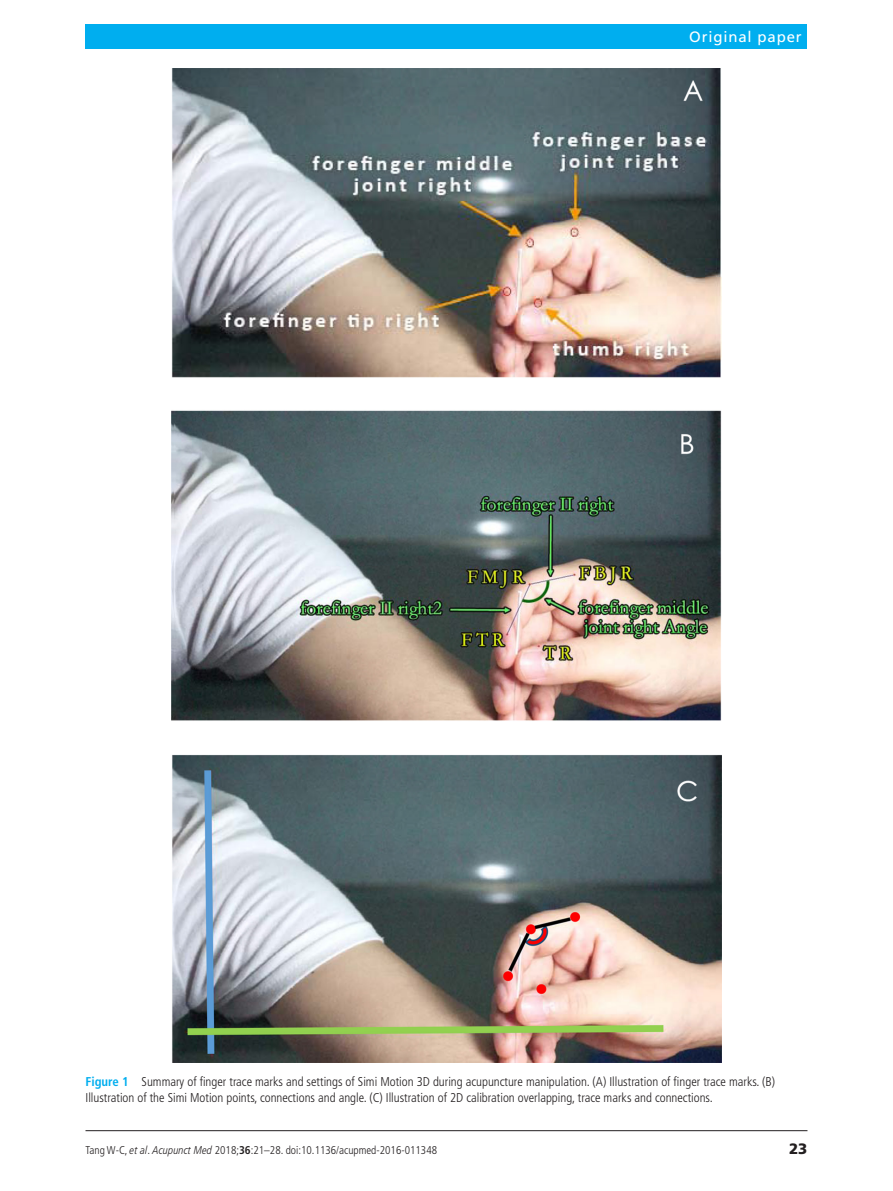
<style>
.page{position:relative;width:893px;height:1191px;background:#fff}
.page>*{position:absolute;margin:0;border:0;box-sizing:border-box;transform-origin:0 0}
.t1{font:15px "Frutiger LT Std";letter-spacing:.055em;color:#fff}
.t2{font:900 15px "Frutiger LT Std";color:#231f20}
.t3{font:300 condensed 12.75px/15.8px "Frutiger LT Pro";color:#231f20}
.t4{font:300 condensed 11.25px "Frutiger LT Pro";color:#231f20}
.s1{font-weight:700;color:#00aeef}
.s2{font-style:italic}
.s3{font-weight:700}
</style>
<div class="page">
<hr style="left:86px;top:1130px;width:721px;height:1px;background:#231f20">
<div style="left:86px;top:24px;width:721px;height:24px;background:#00aeef"></div>
<img style="left:172px;top:68px;width:549px;height:994px">
<p class="t1" style="left:689px;top:28px;width:114px">Original paper</p>
<p class="t3" style="left:86px;top:1074px;width:691px"><span class="s1">Figure 1</span> Summary of finger trace marks and settings of Simi Motion 3D during acupuncture manipulation. (A) Illustration of finger trace marks. (B)<br>Illustration of the Simi Motion points, connections and angle. (C) Illustration of 2D calibration overlapping, trace marks and connections.</p>
<p class="t4" style="left:86px;top:1143px;width:353px">Tang W-C, <span class="s2">et al</span>. <span class="s2">Acupunct Med</span> 2018;<span class="s3">36</span>:21–28. doi:10.1136/acupmed-2016-011348</p>
<p class="t2" style="left:789px;top:1139px;width:20px">23</p>
</div>
